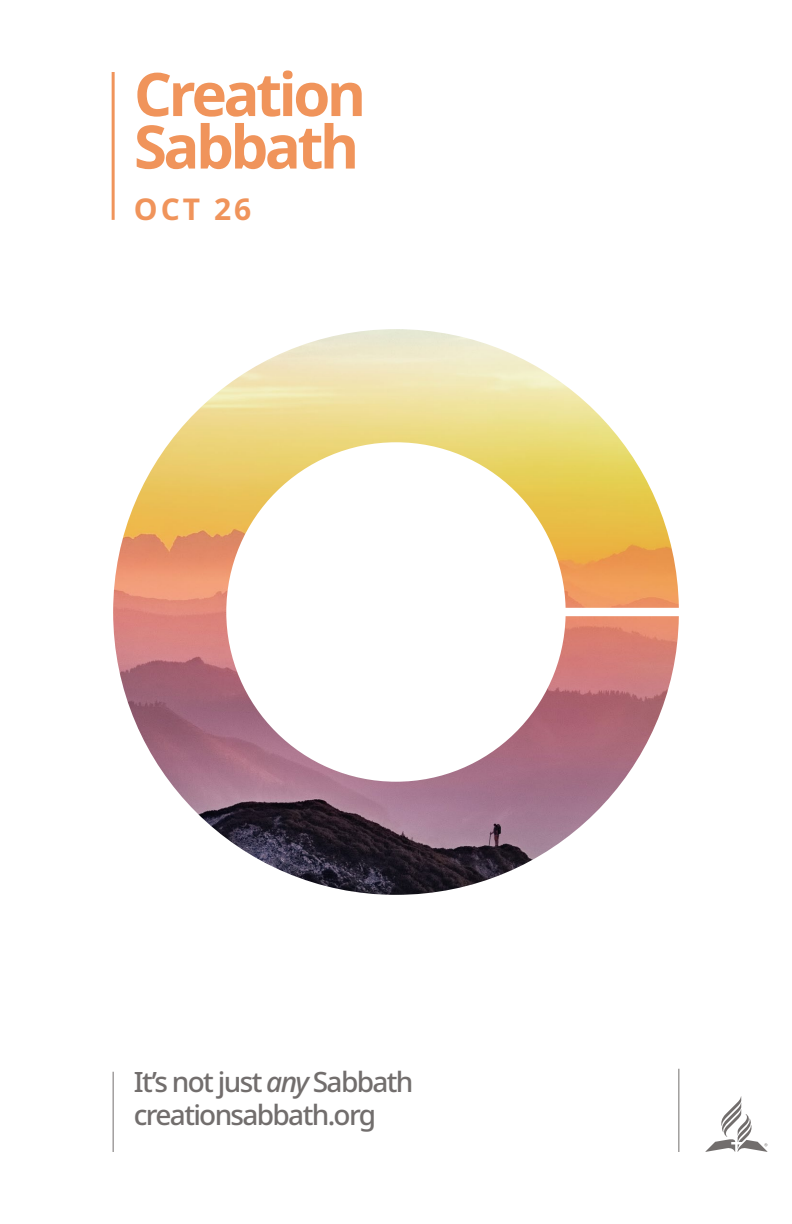
<style>
.page{position:relative;width:792px;height:1224px;background:#fff}
.page>*{position:absolute;margin:0;border:0;box-sizing:border-box;transform-origin:0 0}
.t1{font:700 60px/52.4px "Noto Sans";letter-spacing:-.06em;color:#f0945b}
.t2{font:700 30px "Noto Sans";color:#f0945b}
.t3{font:500 28px/33.6px "Noto Sans";letter-spacing:-.06em;color:#726e6d}
.s1{font-style:italic}
</style>
<div class="page">
<img style="left:113px;top:329px;width:566px;height:566px">
<hr style="left:112px;top:72px;width:3px;height:148px;background:#f0945b">
<hr style="left:113px;top:1072px;width:1px;height:80px;background:#726e6d">
<hr style="left:678px;top:1069px;width:1px;height:83px;background:#726e6d">
<svg style="left:705px;top:1096px;width:63px;height:56px"></svg>
<h1 class="t1" style="left:134px;top:67px;width:234px">Creation<br>Sabbath</h1>
<p class="t2" style="left:134px;top:188px;width:119px">OCT 26</p>
<p class="t3" style="left:134px;top:1065px;width:281px">It’s not just <span class="s1">any</span> Sabbath creationsabbath.org</p>
</div>
